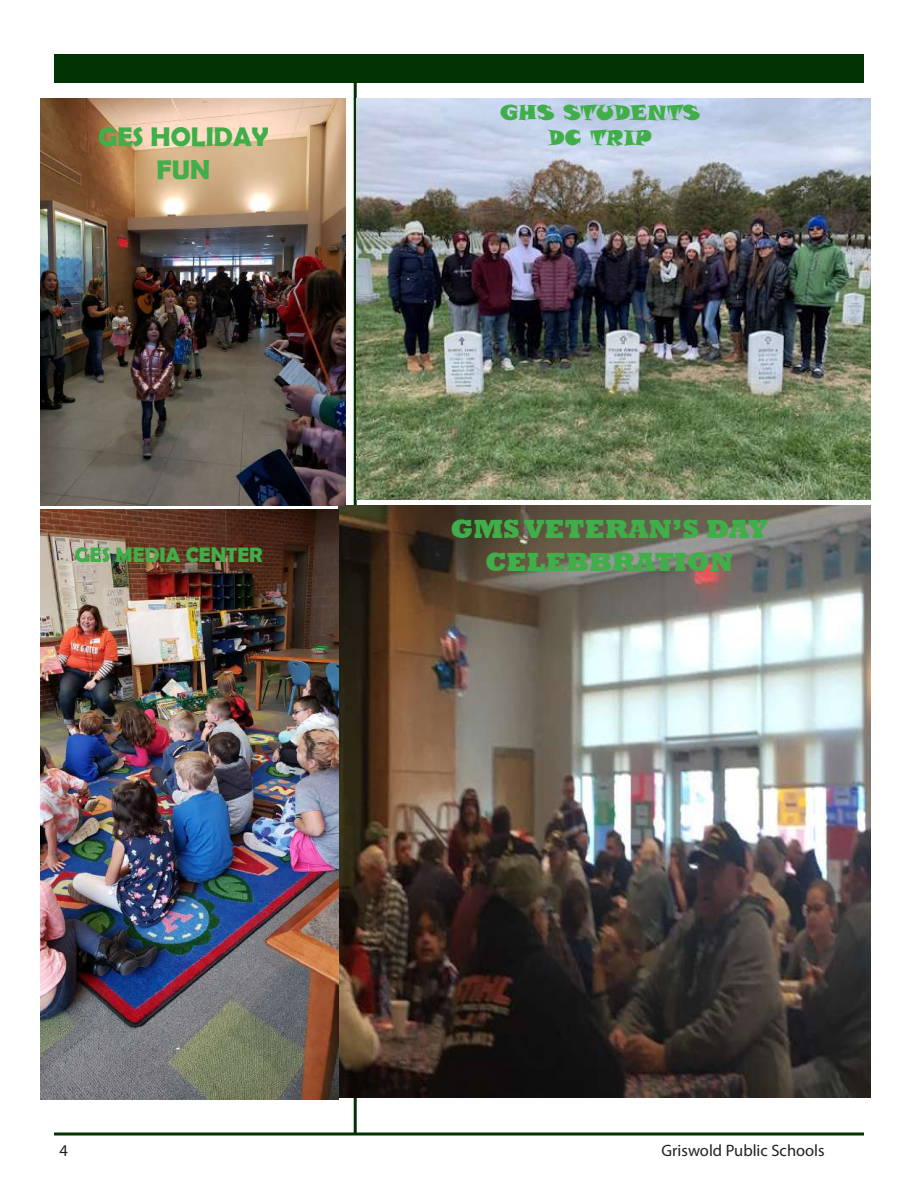
<style>
.page{position:relative;width:918px;height:1188px;background:#fff}
.page>*{position:absolute;margin:0;border:0;box-sizing:border-box;transform-origin:0 0}
.t1{font:800 27px/32.4px "Rockwell";color:#40ae49;text-align:center}
.t2{font:700 27px "Berlin Sans FB Demi";color:#40ae49}
.t3{font:21px "Snap ITC";color:#40ae49}
.t4{font:700 21px "Berlin Sans FB Demi";color:#40ae49}
.t5{font:16.5px "Myriad Pro";color:#231f20}
</style>
<div class="page">
<svg style="left:54px;top:1132px;width:810px;height:4px;background:#3f6441"></svg>
<div style="left:54px;top:54px;width:810px;height:28px;background:#003203"></div>
<hr style="left:354px;top:81px;width:3px;height:1053px;background:#003203">
<img style="left:357px;top:98px;width:514px;height:401px">
<img style="left:338px;top:505px;width:533px;height:592px">
<img style="left:41px;top:98px;width:305px;height:407px">
<img style="left:41px;top:510px;width:297px;height:589px">
<p class="t3" style="left:500px;top:98px;width:202px">GHS STUDENTS</p>
<p class="t2" style="left:98px;top:122px;width:172px">GES HOLIDAY</p>
<p class="t3" style="left:549px;top:124px;width:105px">DC TRIP</p>
<p class="t2" style="left:157px;top:154px;width:55px">FUN</p>
<p class="t4" style="left:75px;top:542px;width:189px">GES MEDIA CENTER</p>
<p class="t1" style="left:451px;top:513px;width:319px">GMS VETERAN’S DAY<br>CELEBBRATION</p>
<p class="t5" style="left:59px;top:1140px;width:10px">4</p>
<p class="t5" style="left:662px;top:1140px;width:165px">Griswold Public Schools</p>
</div>
